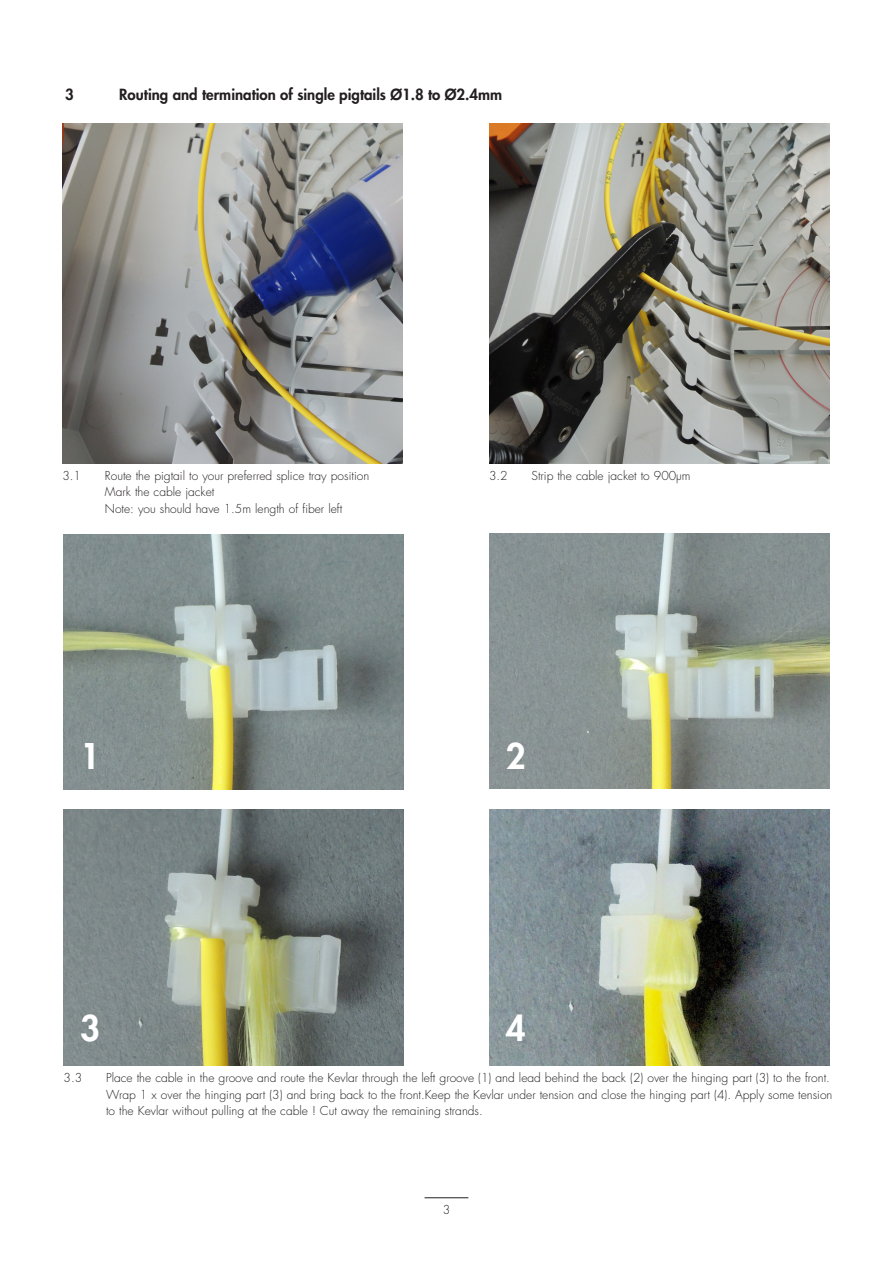
<style>
.page{position:relative;width:893px;height:1263px;background:#fff}
.page>*{position:absolute;margin:0;border:0;box-sizing:border-box;transform-origin:0 0}
.t1{font:800 34.5px "Futura Std";color:#fff}
.t2{font:800 15px "Futura Std";color:#231f20}
.t3{font:300 12px/16.5px "Futura Std";color:#231f20}
</style>
<div class="page">
<hr style="left:425px;top:1197px;width:43px;height:1px;background:#231f20">
<img style="left:62px;top:123px;width:341px;height:340px">
<img style="left:489px;top:123px;width:340px;height:340px">
<img style="left:64px;top:534px;width:340px;height:255px">
<img style="left:489px;top:534px;width:340px;height:255px">
<img style="left:64px;top:810px;width:340px;height:255px">
<img style="left:489px;top:810px;width:340px;height:255px">
<p class="t2" style="left:65px;top:85px;width:10px">3</p>
<p class="t2" style="left:119px;top:85px;width:385px">Routing and termination of single pigtails Ø1.8 to Ø2.4mm</p>
<p class="t3" style="left:62px;top:468px;width:20px">3.1</p>
<p class="t3" style="left:105px;top:468px;width:266px">Route the pigtail to your preferred splice tray position<br>Mark the cable jacket<br>Note: you should have 1.5m length of fiber left</p>
<p class="t3" style="left:489px;top:468px;width:20px">3.2</p>
<p class="t3" style="left:531px;top:468px;width:161px">Strip the cable jacket to 900µm</p>
<h1 class="t1" style="left:80px;top:734px;width:21px">1</h1>
<h1 class="t1" style="left:506px;top:734px;width:21px">2</h1>
<h1 class="t1" style="left:80px;top:1006px;width:21px">3</h1>
<h1 class="t1" style="left:506px;top:1006px;width:21px">4</h1>
<p class="t3" style="left:64px;top:1070px;width:20px">3.3</p>
<p class="t3" style="left:106px;top:1070px;width:728px">Place the cable in the groove and route the Kevlar through the left groove (1) and lead behind the back (2) over the hinging part (3) to the front.<br>Wrap 1 x over the hinging part (3) and bring back to the front.Keep the Kevlar under tension and close the hinging part (4). Apply some tension to the Kevlar without pulling at the cable ! Cut away the remaining strands.</p>
<p class="t3" style="left:443px;top:1202px;width:9px">3</p>
</div>
